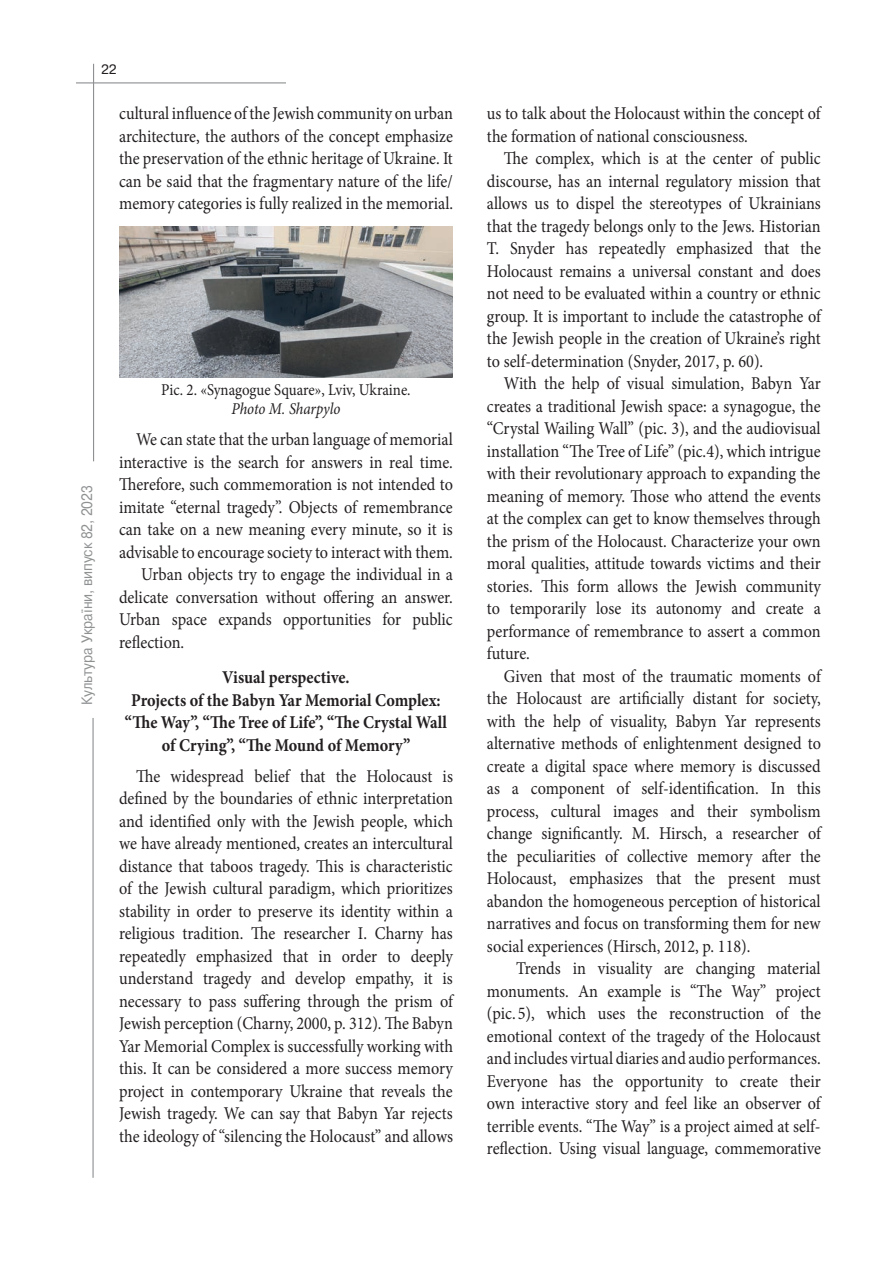
<style>
.page{position:relative;width:893px;height:1263px;background:#fff}
.page>*{position:absolute;margin:0;border:0;box-sizing:border-box;transform-origin:0 0}
.t1{font:18px/22.5px "Minion Pro";color:#231f20;text-align:justify;scale:.9 1}
.t2{font:700 18px/22.5px "Minion Pro";color:#231f20;text-align:center;scale:.9 1}
.t3{font:16.5px "Minion Pro";color:#231f20;scale:.9 1}
.t4{font:italic 16.5px "Minion Pro";letter-spacing:-.005em;color:#231f20;scale:.9 1}
.t5{font:15px "Pragmatica C";color:#8e9091;scale:.9 1}
.t6{font:13.5px "Pragmatica C";color:#231f20}
</style>
<div class="page">
<hr style="left:93px;top:64px;width:1px;height:397px;background:#8e9091">
<hr style="left:92px;top:718px;width:2px;height:460px;background:#8e9091">
<hr style="left:76px;top:82px;width:210px;height:1px;background:#8e9091">
<img style="left:119px;top:227px;width:334px;height:150px">
<p class="t6" style="left:101px;top:65px;width:17px">22</p>
<p class="t1" style="left:119px;top:104px;width:373px">cultural influence of the Jewish community on urban architecture, the authors of the concept emphasize the preservation of the ethnic heritage of Ukraine. It can be said that the fragmentary nature of the life/ memory categories is fully realized in the memorial.</p>
<p class="t5" style="left:81px;top:705px;width:245px;rotate:-90deg">Культура України, випуск 82, 2023</p>
<p class="t3" style="left:161px;top:383px;width:278px">Pic. 2. «Synagogue Square», Lviv, Ukraine.</p>
<p class="t4" style="left:232px;top:403px;width:122px">Photo M. Sharpylo</p>
<p class="t1" style="left:136px;top:430px;width:353px">We can state that the urban language of memorial</p>
<p class="t1" style="left:119px;top:452px;width:372px">interactive is the search for answers in real time.</p>
<p class="t1" style="left:119px;top:475px;width:372px">Therefore, such commemoration is not intended to</p>
<p class="t1" style="left:119px;top:497px;width:372px">imitate “eternal tragedy”. Objects of remembrance</p>
<p class="t1" style="left:119px;top:520px;width:372px">can take on a new meaning every minute, so it is</p>
<p class="t1" style="left:119px;top:542px;width:372px">advisable to encourage society to interact with them.</p>
<p class="t1" style="left:141px;top:565px;width:348px">Urban objects try to engage the individual in a</p>
<p class="t1" style="left:119px;top:587px;width:372px">delicate conversation without offering an answer.</p>
<p class="t1" style="left:119px;top:610px;width:372px">Urban space expands opportunities for public</p>
<p class="t1" style="left:119px;top:632px;width:74px">reflection.</p>
<p class="t2" style="left:125px;top:668px;width:359px">Visual perspective.<br>Projects of the Babyn Yar Memorial Complex: “The Way”, “The Tree of Life”, “The Crystal Wall of Crying”, “The Mound of Memory”</p>
<p class="t1" style="left:119px;top:766px;width:373px;text-indent:17px">The widespread belief that the Holocaust is defined by the boundaries of ethnic interpretation and identified only with the Jewish people, which we have already mentioned, creates an intercultural distance that taboos tragedy. This is characteristic of the Jewish cultural paradigm, which prioritizes stability in order to preserve its identity within a religious tradition. The researcher I. Charny has repeatedly emphasized that in order to deeply understand tragedy and develop empathy, it is necessary to pass suffering through the prism of Jewish perception (Charny, 2000, p. 312). The Babyn Yar Memorial Complex is successfully working with this. It can be considered a more success memory project in contemporary Ukraine that reveals the Jewish tragedy. We can say that Babyn Yar rejects the ideology of “silencing the Holocaust” and allows</p>
<p class="t1" style="left:487px;top:104px;width:372px">us to talk about the Holocaust within the concept of the formation of national consciousness.</p>
<p class="t1" style="left:487px;top:149px;width:373px;text-indent:17px">The complex, which is at the center of public discourse, has an internal regulatory mission that allows us to dispel the stereotypes of Ukrainians that the tragedy belongs only to the Jews. Historian T. Snyder has repeatedly emphasized that the Holocaust remains a universal constant and does not need to be evaluated within a country or ethnic group. It is important to include the catastrophe of the Jewish people in the creation of Ukraine’s right to self-determination (Snyder, 2017, p. 60).</p>
<p class="t1" style="left:487px;top:374px;width:372px;text-indent:17px">With the help of visual simulation, Babyn Yar creates a traditional Jewish space: a synagogue, the “Crystal Wailing Wall” (pic. 3), and the audiovisual installation “The Tree of Life” (pic.4), which intrigue with their revolutionary approach to expanding the meaning of memory. Those who attend the events at the complex can get to know themselves through the prism of the Holocaust. Characterize your own moral qualities, attitude towards victims and their stories. This form allows the Jewish community to temporarily lose its autonomy and create a performance of remembrance to assert a common future.</p>
<p class="t1" style="left:487px;top:666px;width:373px;text-indent:17px">Given that most of the traumatic moments of the Holocaust are artificially distant for society, with the help of visuality, Babyn Yar represents alternative methods of enlightenment designed to create a digital space where memory is discussed as a component of self-identification. In this process, cultural images and their symbolism change significantly. M. Hirsch, a researcher of the peculiarities of collective memory after the Holocaust, emphasizes that the present must abandon the homogeneous perception of historical narratives and focus on transforming them for new social experiences (Hirsch, 2012, p. 118).</p>
<p class="t1" style="left:487px;top:959px;width:373px;text-indent:29px">Trends in visuality are changing material monuments. An example is “Тhe Way” project (pic. 5), which uses the reconstruction of the emotional context of the tragedy of the Holocaust and includes virtual diaries and audio performances.<br>Everyone has the opportunity to create their own interactive story and feel like an observer of terrible events. “The Way” is a project aimed at self&shy;reflection. Using visual language, commemorative</p>
</div>
